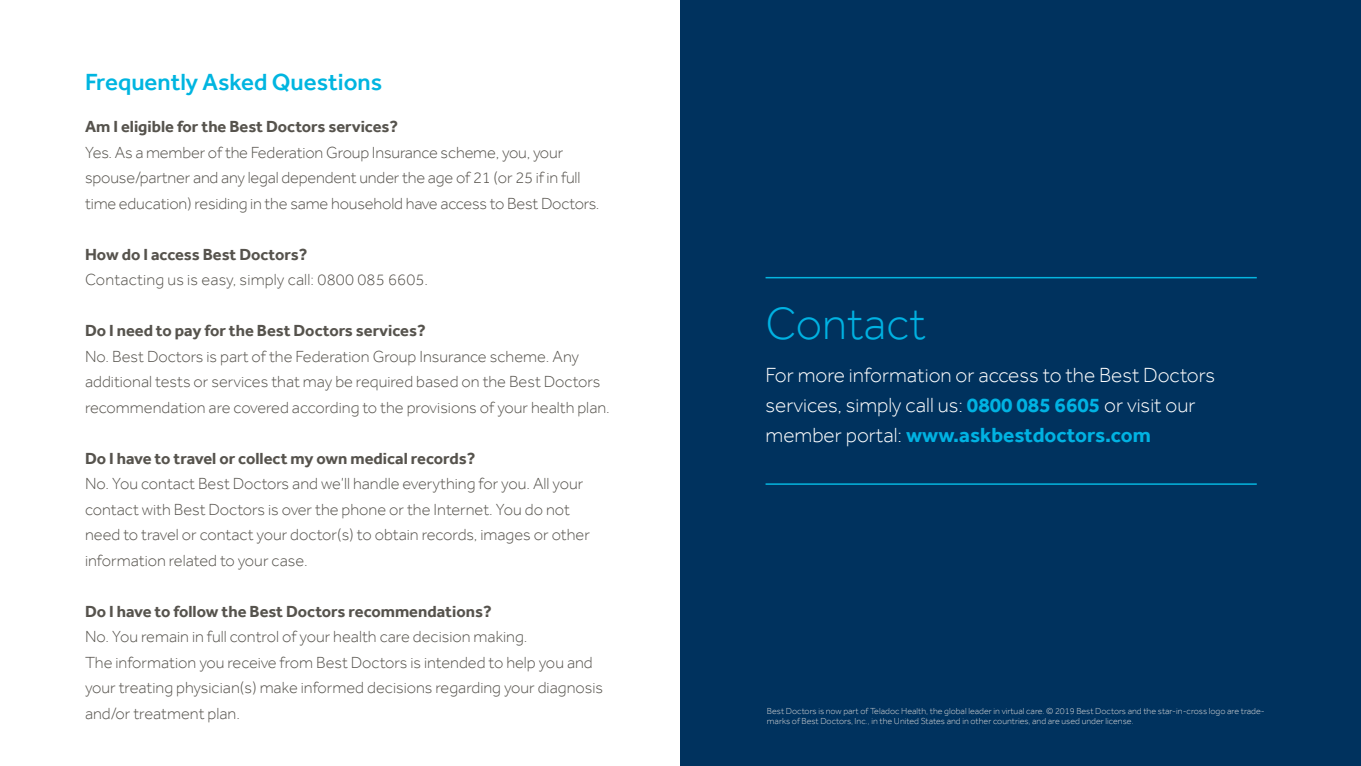
<style>
.page{position:relative;width:1361px;height:766px;background:#fff}
.page>*{position:absolute;margin:0;border:0;box-sizing:border-box;transform-origin:0 0}
.t1{font:300 46.5px "Effra";color:#00b2e2}
.t2{font:500 24px "Effra";color:#00b5e0}
.t3{font:300 21px/30px "Effra";color:#fff}
.t4{font:300 16.5px/25.5px "Effra";color:#56534d}
.t5{font:700 16.5px "Effra";color:#56534d}
.t6{font:300 9px/10.8px "Effra";color:#d8d8d8}
.s1{font-weight:700;color:#00b2e2}
</style>
<div class="page">
<div style="left:680px;top:0;width:681px;height:765px;background:#00325e"></div>
<hr style="left:765px;top:277px;width:491px;height:1px;background:#05b5df">
<hr style="left:765px;top:483px;width:491px;height:1px;background:#05b5df">
<h2 class="t2" style="left:85px;top:67px;width:299px">Frequently Asked Questions</h2>
<p class="t5" style="left:85px;top:116px;width:315px">Am I eligible for the Best Doctors services?</p>
<p class="t4" style="left:85px;top:139px;width:516px">Yes. As a member of the Federation Group Insurance scheme, you, your spouse/partner and any legal dependent under the age of 21 (or 25 if in full time education) residing in the same household have access to Best Doctors.</p>
<p class="t5" style="left:85px;top:244px;width:224px">How do I access Best Doctors?</p>
<p class="t4" style="left:85px;top:267px;width:345px">Contacting us is easy, simply call: 0800 085 6605.</p>
<p class="t5" style="left:85px;top:320px;width:342px">Do I need to pay for the Best Doctors services?</p>
<p class="t4" style="left:85px;top:343px;width:526px">No. Best Doctors is part of the Federation Group Insurance scheme. Any additional tests or services that may be required based on the Best Doctors recommendation are covered according to the provisions of your health plan.</p>
<p class="t5" style="left:85px;top:448px;width:392px">Do I have to travel or collect my own medical records?</p>
<p class="t4" style="left:85px;top:471px;width:506px">No. You contact Best Doctors and we’ll handle everything for you. All your contact with Best Doctors is over the phone or the Internet. You do not need to travel or contact your doctor(s) to obtain records, images or other information related to your case.</p>
<p class="t5" style="left:85px;top:601px;width:408px">Do I have to follow the Best Doctors recommendations?</p>
<p class="t4" style="left:85px;top:624px;width:519px">No. You remain in full control of your health care decision making.<br>The information you receive from Best Doctors is intended to help you and your treating physician(s) make informed decisions regarding your diagnosis and/or treatment plan.</p>
<h1 class="t1" style="left:765px;top:297px;width:162px">Contact</h1>
<p class="t3" style="left:765px;top:359px;width:451px">For more information or access to the Best Doctors services, simply call us: <span class="s1">0800 085 6605</span> or visit our member portal: <span class="s1">www.askbestdoctors.com</span></p>
<p class="t6" style="left:767px;top:705px;width:499px">Best Doctors is now part of Teladoc Health, the global leader in virtual care. © 2019 Best Doctors and the star-in-cross logo are trade&shy;marks of Best Doctors, Inc., in the United States and in other countries, and are used under license.</p>
</div>
